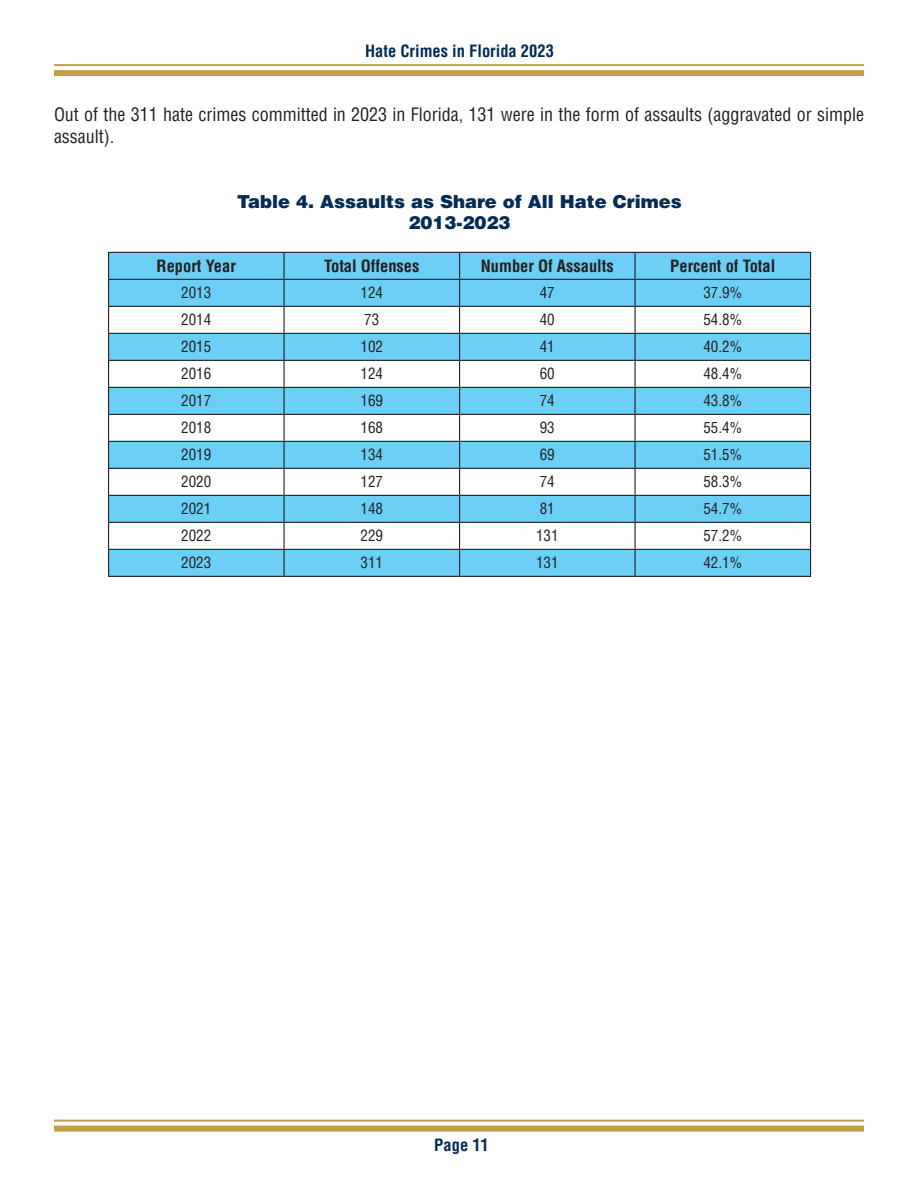
<style>
.page{position:relative;width:918px;height:1188px;background:#fff}
.page>*{position:absolute;margin:0;border:0;box-sizing:border-box;transform-origin:0 0}
.t1{font:condensed 18px/21.6px "Helvetica LT Pro";color:#231f20}
.table_head{font:900 18px/21.6px "Helvetica LT Pro";color:#042c56;text-align:center}
.t2{font:700 condensed 16.5px "Helvetica LT Pro";color:#231f20}
.t3{font:700 condensed 16.5px "Helvetica LT Pro";color:#042c56}
.t4{font:condensed 15px "Helvetica LT Pro";color:#231f20}
</style>
<div class="page">
<hr style="left:54px;top:1120px;width:810px;height:2px;background:#c39f44">
<div style="left:54px;top:1126px;width:810px;height:6px;background:#c39f44"></div>
<hr style="left:54px;top:64px;width:810px;height:2px;background:#c39f44">
<div style="left:54px;top:70px;width:810px;height:6px;background:#c39f44"></div>
<svg style="left:108px;top:252px;width:703px;height:324px"></svg>
<hr style="left:108px;top:576px;width:176px;height:1px;background:#231f20">
<hr style="left:284px;top:576px;width:176px;height:1px;background:#231f20">
<hr style="left:460px;top:576px;width:175px;height:1px;background:#231f20">
<hr style="left:635px;top:576px;width:176px;height:1px;background:#231f20">
<p class="t3" style="left:365px;top:40px;width:190px">Hate Crimes in Florida 2023</p>
<p class="t1" style="left:54px;top:103px;width:812px">Out of the 311 hate crimes committed in 2023 in Florida, 131 were in the form of assaults (aggravated or simple assault).</p>
<p class="table_head" style="left:237px;top:191px;width:446px">Table 4. Assaults as Share of All Hate Crimes<br>2013-2023</p>
<p class="t2" style="left:157px;top:255px;width:81px">Report Year</p>
<p class="t2" style="left:324px;top:255px;width:97px">Total Offenses</p>
<p class="t2" style="left:481px;top:255px;width:134px">Number Of Assaults</p>
<p class="t2" style="left:670px;top:255px;width:107px">Percent of Total</p>
<p class="t4" style="left:181px;top:283px;width:31px">2013</p>
<p class="t4" style="left:361px;top:283px;width:24px">124</p>
<p class="t4" style="left:540px;top:283px;width:16px">47</p>
<p class="t4" style="left:703px;top:283px;width:40px">37.9%</p>
<p class="t4" style="left:181px;top:310px;width:31px">2014</p>
<p class="t4" style="left:364px;top:310px;width:16px">73</p>
<p class="t4" style="left:540px;top:310px;width:16px">40</p>
<p class="t4" style="left:703px;top:310px;width:40px">54.8%</p>
<p class="t4" style="left:181px;top:337px;width:31px">2015</p>
<p class="t4" style="left:361px;top:337px;width:24px">102</p>
<p class="t4" style="left:540px;top:337px;width:16px">41</p>
<p class="t4" style="left:703px;top:337px;width:40px">40.2%</p>
<p class="t4" style="left:181px;top:364px;width:31px">2016</p>
<p class="t4" style="left:361px;top:364px;width:24px">124</p>
<p class="t4" style="left:540px;top:364px;width:16px">60</p>
<p class="t4" style="left:703px;top:364px;width:40px">48.4%</p>
<p class="t4" style="left:181px;top:391px;width:31px">2017</p>
<p class="t4" style="left:361px;top:391px;width:24px">169</p>
<p class="t4" style="left:540px;top:391px;width:16px">74</p>
<p class="t4" style="left:703px;top:391px;width:40px">43.8%</p>
<p class="t4" style="left:181px;top:418px;width:31px">2018</p>
<p class="t4" style="left:361px;top:418px;width:24px">168</p>
<p class="t4" style="left:540px;top:418px;width:16px">93</p>
<p class="t4" style="left:703px;top:418px;width:40px">55.4%</p>
<p class="t4" style="left:181px;top:445px;width:31px">2019</p>
<p class="t4" style="left:361px;top:445px;width:24px">134</p>
<p class="t4" style="left:540px;top:445px;width:16px">69</p>
<p class="t4" style="left:703px;top:445px;width:40px">51.5%</p>
<p class="t4" style="left:181px;top:472px;width:31px">2020</p>
<p class="t4" style="left:361px;top:472px;width:24px">127</p>
<p class="t4" style="left:540px;top:472px;width:16px">74</p>
<p class="t4" style="left:703px;top:472px;width:40px">58.3%</p>
<p class="t4" style="left:181px;top:499px;width:31px">2021</p>
<p class="t4" style="left:361px;top:499px;width:24px">148</p>
<p class="t4" style="left:540px;top:499px;width:16px">81</p>
<p class="t4" style="left:703px;top:499px;width:40px">54.7%</p>
<p class="t4" style="left:181px;top:526px;width:31px">2022</p>
<p class="t4" style="left:361px;top:526px;width:24px">229</p>
<p class="t4" style="left:536px;top:526px;width:24px">131</p>
<p class="t4" style="left:703px;top:526px;width:40px">57.2%</p>
<p class="t4" style="left:181px;top:553px;width:31px">2023</p>
<p class="t4" style="left:361px;top:553px;width:24px">311</p>
<p class="t4" style="left:536px;top:553px;width:24px">131</p>
<p class="t4" style="left:703px;top:553px;width:40px">42.1%</p>
<p class="t3" style="left:434px;top:1134px;width:56px">Page 11</p>
</div>
